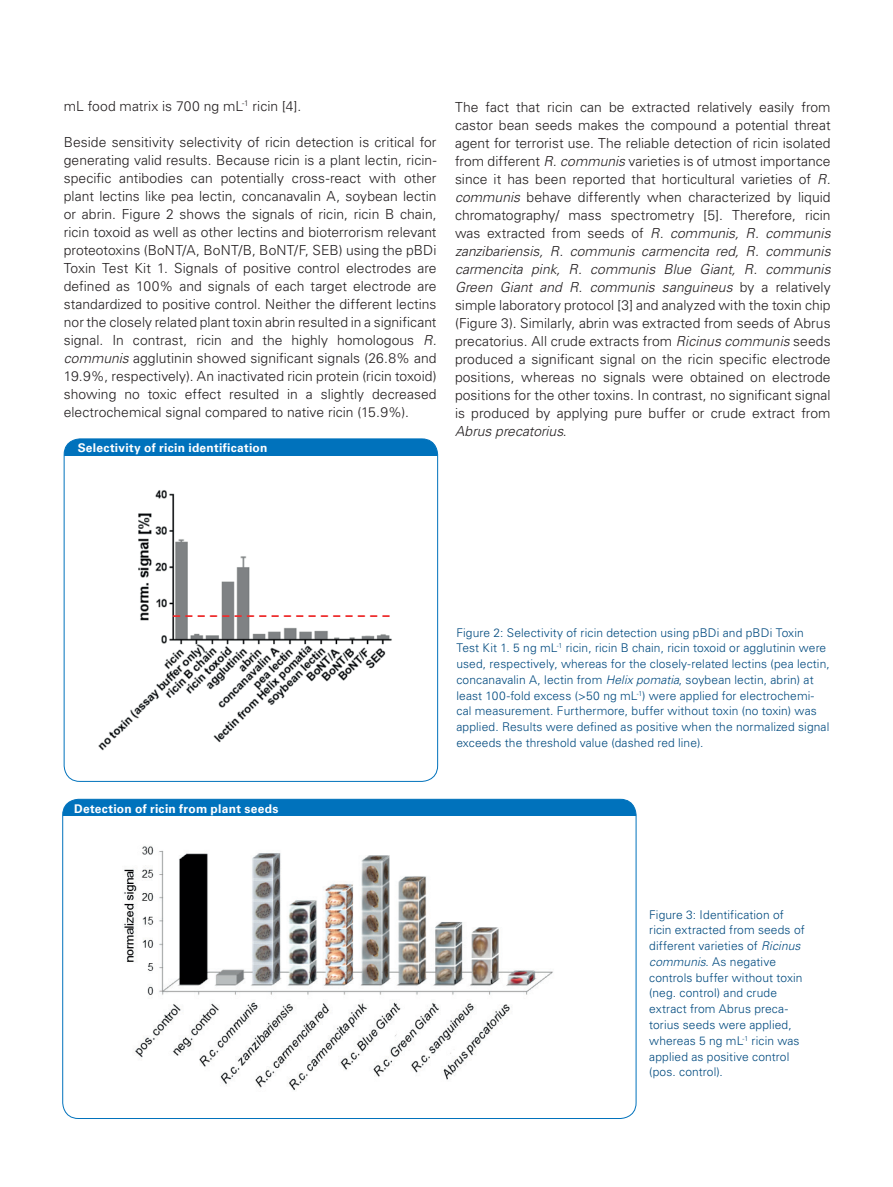
<style>
.page{position:relative;width:893px;height:1187px;background:#fff}
.page>*{position:absolute;margin:0;border:0;box-sizing:border-box;transform-origin:0 0}
.t1{font:300 13.8px/18px "Univers LT Std";letter-spacing:.005em;color:#231f20;text-align:justify}
.t2{font:300 12px/15.8px "Univers LT Std";letter-spacing:.01em;color:#004a7f}
.t3{font:700 12px "Univers LT Std";letter-spacing:.025em;color:#fff}
.s1{font-style:italic}
</style>
<div class="page">
<div style="left:64px;top:439px;width:374px;height:17px;background:#0072bc"></div>
<div style="left:64px;top:438px;width:374px;height:343px;border:1px solid #0072bc;border-radius:16px"></div>
<div style="left:63px;top:799px;width:573px;height:16px;background:#0072bc"></div>
<img style="left:98px;top:490px;width:294px;height:261px">
<img style="left:124px;top:846px;width:429px;height:245px">
<p class="t1" style="left:64px;top:97px;width:239px">mL food matrix is 700 ng mL<sup>-1</sup> ricin [4].</p>
<p class="t1" style="left:64px;top:133px;width:374px">Beside sensitivity selectivity of ricin detection is critical for generating valid results. Because ricin is a plant lectin, ricin&shy;specific antibodies can potentially cross-react with other plant lectins like pea lectin, concanavalin A, soybean lectin or abrin. Figure 2 shows the signals of ricin, ricin B chain, ricin toxoid as well as other lectins and bioterrorism relevant proteotoxins (BoNT/A, BoNT/B, BoNT/F, SEB) using the pBDi Toxin Test Kit 1. Signals of positive control electrodes are defined as 100% and signals of each target electrode are standardized to positive control. Neither the different lectins nor the closely related plant toxin abrin resulted in a significant signal. In contrast, ricin and the highly homologous <span class="s1">R. communis</span> agglutinin showed significant signals (26.8% and 19.9%, respectively). An inactivated ricin protein (ricin toxoid) showing no toxic effect resulted in a slightly decreased electrochemical signal compared to native ricin (15.9%).</p>
<p class="t3" style="left:78px;top:441px;width:191px">Selectivity of ricin identification</p>
<p class="t1" style="left:455px;top:98px;width:377px">The fact that ricin can be extracted relatively easily from castor bean seeds makes the compound a potential threat agent for terrorist use. The reliable detection of ricin isolated from different <span class="s1">R. communis</span> varieties is of utmost importance since it has been reported that horticultural varieties of <span class="s1">R. communis</span> behave differently when characterized by liquid chromatography/ mass spectrometry [5]. Therefore, ricin was extracted from seeds of <span class="s1">R. communis, R. communis zanzibariensis, R. communis carmencita red, R. communis carmencita pink, R. communis Blue Giant, R. communis Green Giant and R. communis sanguineus</span> by a relatively simple laboratory protocol [3] and analyzed with the toxin chip (Figure 3). Similarly, abrin was extracted from seeds of Abrus precatorius. All crude extracts from <span class="s1">Ricinus communis</span> seeds produced a significant signal on the ricin specific electrode positions, whereas no signals were obtained on electrode positions for the other toxins. In contrast, no significant signal is produced by applying pure buffer or crude extract from <span class="s1">Abrus precatorius</span>.</p>
<p class="t3" style="left:74px;top:801px;width:206px">Detection of ricin from plant seeds</p>
<p class="t2" style="left:456px;top:624px;width:375px">Figure 2: Selectivity of ricin detection using pBDi and pBDi Toxin<br>Test Kit 1. 5 ng mL<sup>-1</sup> ricin, ricin B chain, ricin toxoid or agglutinin were used, respectively, whereas for the closely-related lectins (pea lectin, concanavalin A, lectin from <span class="s1">Helix pomatia</span>, soybean lectin, abrin) at least 100-fold excess (&gt;50 ng mL<sup>-1</sup>) were applied for electrochemi&shy;cal measurement. Furthermore, buffer without toxin (no toxin) was applied. Results were defined as positive when the normalized signal exceeds the threshold value (dashed red line).</p>
<p class="t2" style="left:649px;top:906px;width:157px">Figure 3: Identification of ricin extracted from seeds of different varieties of <span class="s1">Ricinus communis</span>. As negative controls buffer without toxin (neg. control) and crude extract from Abrus preca&shy;torius seeds were applied, whereas 5 ng mL<sup>-1</sup> ricin was applied as positive control (pos. control).</p>
</div>
